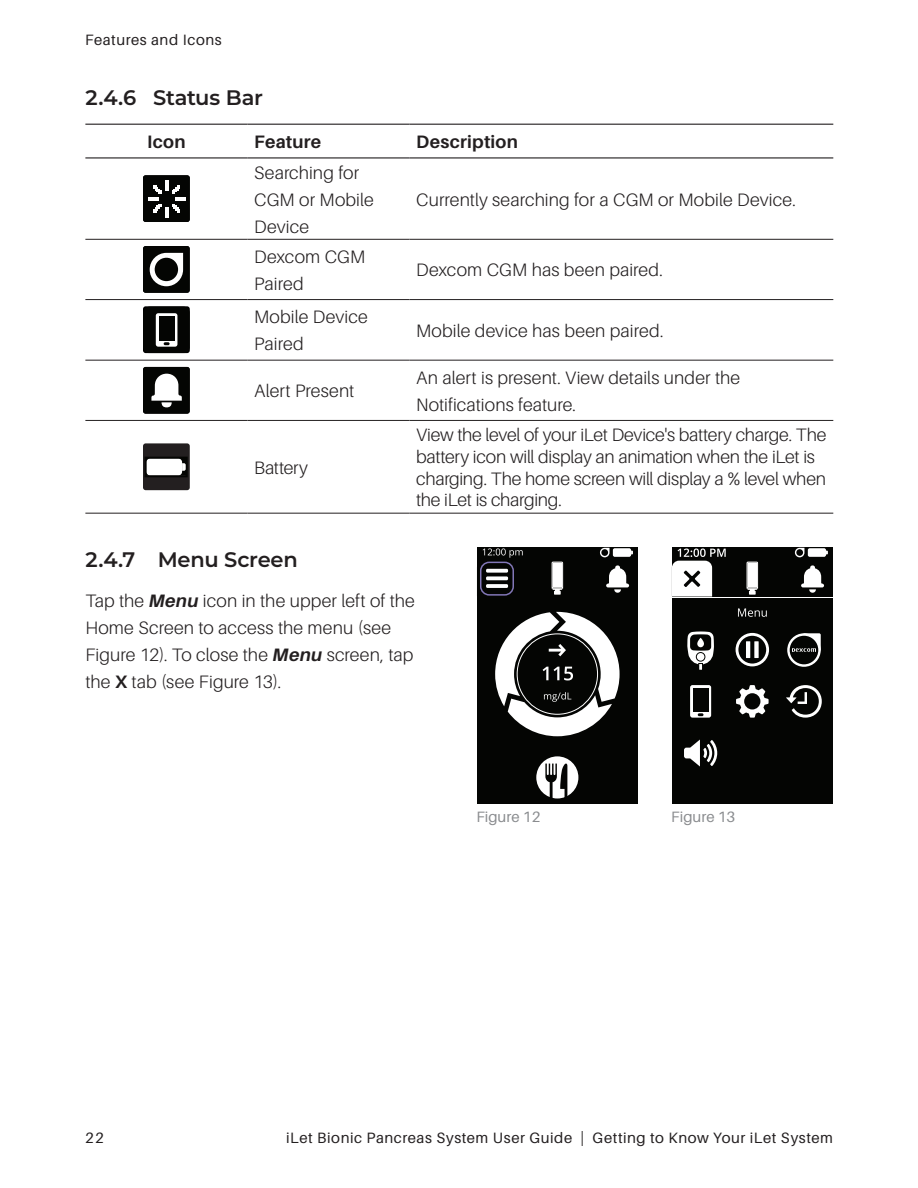
<style>
.page{position:relative;width:918px;height:1188px;background:#fff}
.page>*{position:absolute;margin:0;border:0;box-sizing:border-box;transform-origin:0 0}
.t1{font:600 21px "Montserrat";letter-spacing:-.015em;color:#231f20}
.Body{font:300 18px/27px "Aileron";color:#231f20}
.Body-2{font:700 18px "Aileron";letter-spacing:.015em;color:#231f20}
.t2{font:15px "Aileron";letter-spacing:.035em;color:#231f20}
.t3{font:15px "Aileron";color:#8a8c8f}
.s1{font-weight:700;font-style:italic}
.s2{font-weight:700}
</style>
<div class="page">
<hr style="left:85px;top:239px;width:162px;height:1px;background:#231f20">
<hr style="left:85px;top:299px;width:162px;height:1px;background:#231f20">
<hr style="left:247px;top:299px;width:162px;height:1px;background:#231f20">
<hr style="left:409px;top:299px;width:424px;height:1px;background:#231f20">
<hr style="left:85px;top:360px;width:162px;height:1px;background:#231f20">
<hr style="left:247px;top:360px;width:162px;height:1px;background:#231f20">
<hr style="left:409px;top:360px;width:424px;height:1px;background:#231f20">
<hr style="left:85px;top:420px;width:162px;height:1px;background:#231f20">
<hr style="left:247px;top:420px;width:162px;height:1px;background:#231f20">
<hr style="left:409px;top:420px;width:424px;height:1px;background:#231f20">
<hr style="left:85px;top:513px;width:162px;height:1px;background:#231f20">
<hr style="left:247px;top:513px;width:162px;height:1px;background:#231f20">
<hr style="left:409px;top:513px;width:424px;height:1px;background:#231f20">
<hr style="left:85px;top:124px;width:162px;height:1px;background:#231f20">
<hr style="left:247px;top:124px;width:162px;height:1px;background:#231f20">
<hr style="left:409px;top:124px;width:424px;height:1px;background:#231f20">
<hr style="left:85px;top:157px;width:162px;height:2px;background:#231f20">
<hr style="left:247px;top:157px;width:162px;height:2px;background:#231f20">
<hr style="left:409px;top:157px;width:424px;height:2px;background:#231f20">
<hr style="left:247px;top:239px;width:162px;height:1px;background:#231f20">
<hr style="left:409px;top:239px;width:424px;height:1px;background:#231f20">
<svg style="left:143px;top:175px;width:47px;height:47px"></svg>
<svg style="left:143px;top:246px;width:47px;height:47px"></svg>
<svg style="left:143px;top:306px;width:47px;height:47px;background:#30312f"></svg>
<div style="left:159px;top:316px;width:16px;height:25px;background:#040503"></div>
<svg style="left:143px;top:367px;width:47px;height:47px"></svg>
<div style="left:143px;top:443px;width:47px;height:47px;background:#231f20;border-radius:3px"></div>
<svg style="left:181px;top:460px;width:4px;height:14px"></svg>
<div style="left:146px;top:459px;width:36px;height:16px;background:#fff;border-radius:4px"></div>
<svg style="left:182px;top:463px;width:3px;height:8px"></svg>
<div style="left:145px;top:457px;width:43px;height:20px;border:2px solid #040503"></div>
<div style="left:477px;top:547px;width:161px;height:256px;background:#040503"></div>
<svg style="left:495px;top:612px;width:125px;height:124px"></svg>
<svg style="left:551px;top:561px;width:13px;height:34px"></svg>
<div style="left:536px;top:756px;width:42px;height:42px;background:#fff;border-radius:50%"></div>
<svg style="left:545px;top:764px;width:22px;height:34px"></svg>
<svg style="left:600px;top:548px;width:33px;height:45px"></svg>
<div style="left:601px;top:549px;width:7px;height:7px;background:#040503;border-radius:50%"></div>
<svg style="left:480px;top:548px;width:43px;height:45px"></svg>
<div style="left:672px;top:547px;width:161px;height:256px;background:#040503"></div>
<svg style="left:684px;top:740px;width:33px;height:27px"></svg>
<svg style="left:786px;top:685px;width:36px;height:33px"></svg>
<svg style="left:736px;top:685px;width:33px;height:33px"></svg>
<div style="left:744px;top:693px;width:16px;height:16px;background:#040503;border-radius:50%"></div>
<div style="left:690px;top:685px;width:21px;height:33px;background:#fff;border-radius:2px"></div>
<svg style="left:698px;top:713px;width:6px;height:3px"></svg>
<div style="left:693px;top:688px;width:15px;height:24px;background:#040503"></div>
<svg style="left:787px;top:633px;width:34px;height:34px"></svg>
<div style="left:790px;top:636px;width:28px;height:28px;background:#040503;border-radius:50%"></div>
<svg style="left:792px;top:633px;width:29px;height:19px"></svg>
<div style="left:736px;top:633px;width:33px;height:33px;border:3px solid #fff;border-radius:50%"></div>
<div style="left:754px;top:641px;width:5px;height:17px;background:#fff"></div>
<hr style="left:746px;top:641px;width:4px;height:17px;background:#fff">
<svg style="left:687px;top:631px;width:27px;height:39px"></svg>
<svg style="left:738px;top:608px;width:29px;height:9px"></svg>
<hr style="left:672px;top:597px;width:161px;height:1px;background:#fff">
<svg style="left:746px;top:561px;width:13px;height:34px"></svg>
<svg style="left:794px;top:548px;width:34px;height:45px"></svg>
<div style="left:796px;top:549px;width:7px;height:7px;background:#040503;border-radius:50%"></div>
<svg style="left:672px;top:549px;width:54px;height:48px"></svg>
<div style="left:480px;top:562px;width:34px;height:34px;border:2px solid #8277b7;border-radius:9px"></div>
<p class="t2" style="left:85px;top:32px;width:138px">Features and Icons</p>
<p class="t1" style="left:85px;top:83px;width:179px">2.4.6 Status Bar</p>
<p class="Body-2" style="left:147px;top:132px;width:40px">Icon</p>
<p class="Body-2" style="left:254px;top:132px;width:69px">Feature</p>
<p class="Body-2" style="left:416px;top:132px;width:103px">Description</p>
<p class="Body" style="left:254px;top:159px;width:121px">Searching for<br>CGM or Mobile<br>Device</p>
<p class="Body" style="left:416px;top:186px;width:381px">Currently searching for a CGM or Mobile Device.</p>
<p class="Body" style="left:254px;top:243px;width:113px">Dexcom CGM<br>Paired</p>
<p class="Body" style="left:254px;top:304px;width:115px">Mobile Device<br>Paired</p>
<p class="Body" style="left:254px;top:378px;width:102px">Alert Present</p>
<p class="Body" style="left:254px;top:454px;width:55px">Battery</p>
<p class="Body" style="left:416px;top:257px;width:248px">Dexcom CGM has been paired.</p>
<p class="Body" style="left:416px;top:317px;width:249px">Mobile device has been paired.</p>
<p class="Body" style="left:416px;top:364px;width:326px">An alert is present. View details under the<br>Notifications feature.</p>
<p class="Body" style="left:416px;top:424px;width:412px;line-height:21.6px">View the level of your iLet Device's battery charge. The battery icon will display an animation when the iLet is charging. The home screen will display a % level when the iLet is charging.</p>
<p class="t1" style="left:85px;top:545px;width:214px">2.4.7 Menu Screen</p>
<p class="Body" style="left:85px;top:587px;width:331px">Tap the <span class="s1">Menu</span> icon in the upper left of the Home Screen to access the menu (see Figure 12). To close the <span class="s1">Menu</span> screen, tap the <span class="s2">X</span> tab (see Figure 13).</p>
<p class="t3" style="left:476px;top:808px;width:66px">Figure 12</p>
<p class="t3" style="left:671px;top:808px;width:66px">Figure 13</p>
<p class="t2" style="left:85px;top:1129px;width:20px">22</p>
<p class="t2" style="left:286px;top:1129px;width:548px">iLet Bionic Pancreas System User Guide | Getting to Know Your iLet System</p>
</div>
